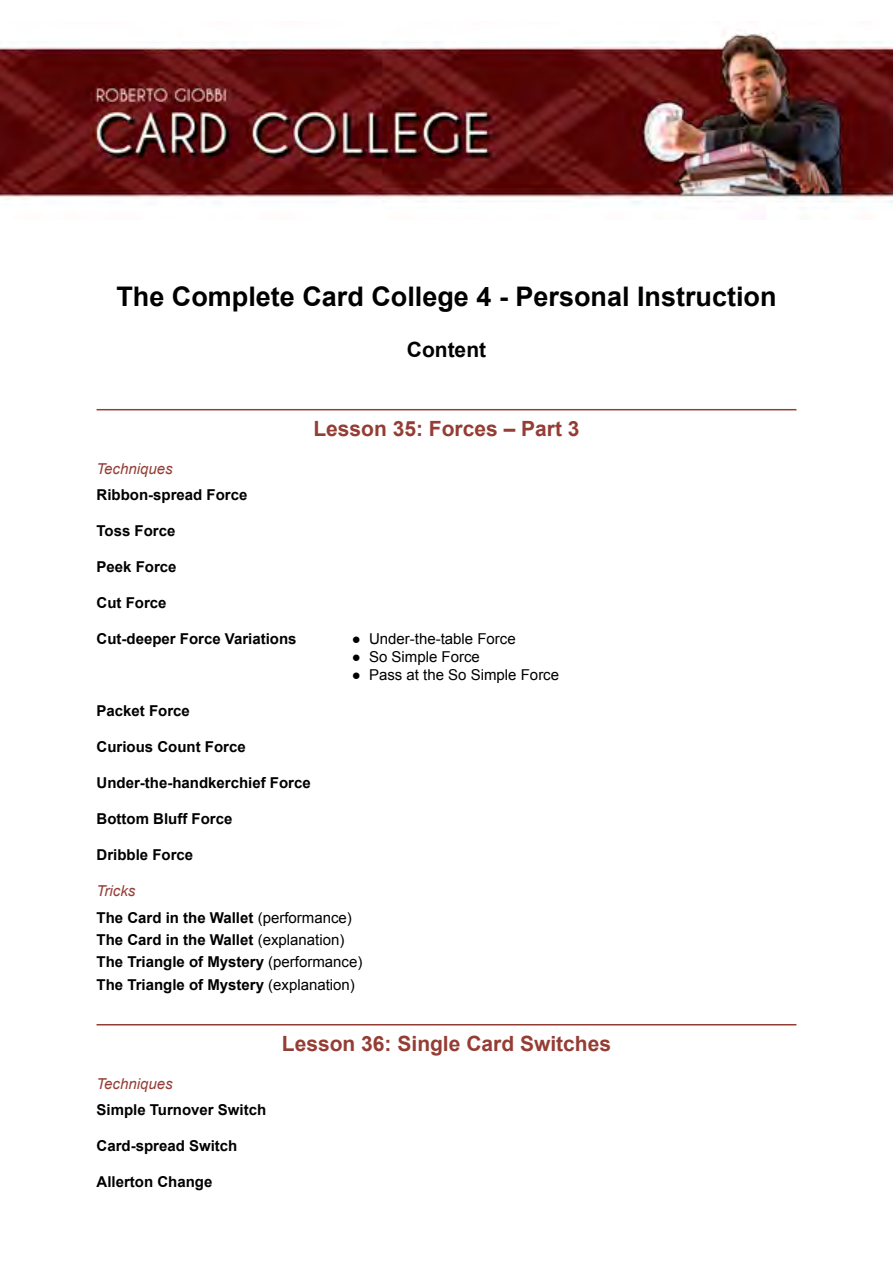
<style>
.page{position:relative;width:893px;height:1263px;background:#fff}
.page>*{position:absolute;margin:0;border:0;box-sizing:border-box;transform-origin:0 0}
.t1{font:700 27px "Arial";color:#000}
.t2{font:700 21px "Arial";color:#943d35}
.t3{font:700 21px "Arial";color:#000}
.t4{font:700 15px/22.2px "Arial";color:#000}
.t5{font:15px "Arial";color:#000}
.t6{font:italic 15px "Arial";color:#943d35}
.s1{font-weight:700}
.s2{font-weight:400;font-style:italic;color:#943d35}
.s3{font-weight:400}
</style>
<div class="page">
<img style="left:0;top:31px;width:893px;height:188px">
<hr style="left:97px;top:1024px;width:699px;height:1px;background:#943d35">
<hr style="left:97px;top:409px;width:699px;height:1px;background:#943d35">
<h1 class="t1" style="left:116px;top:279px;width:662px">The Complete Card College 4 - Personal Instruction</h1>
<h2 class="t3" style="left:407px;top:335px;width:81px">Content</h2>
<h2 class="t2" style="left:313px;top:415px;width:268px">Lesson 35: Forces – Part 3</h2>
<p class="t6" style="left:97px;top:459px;width:78px">Techniques</p>
<p class="t4" style="left:97px;top:484px;width:152px">Ribbon-spread Force</p>
<p class="t4" style="left:97px;top:520px;width:80px">Toss Force</p>
<p class="t4" style="left:97px;top:556px;width:82px">Peek Force</p>
<p class="t4" style="left:97px;top:592px;width:72px">Cut Force</p>
<p class="t4" style="left:97px;top:628px;width:202px">Cut-deeper Force Variations</p>
<p class="t5" style="left:352px;top:629px;width:166px"><span class="s1">●</span> Under-the-table Force</p>
<p class="t5" style="left:352px;top:647px;width:130px"><span class="s1">●</span> So Simple Force</p>
<p class="t5" style="left:352px;top:665px;width:209px"><span class="s1">●</span> Pass at the So Simple Force</p>
<p class="t4" style="left:97px;top:700px;width:95px">Packet Force</p>
<p class="t4" style="left:97px;top:736px;width:151px">Curious Count Force</p>
<p class="t4" style="left:97px;top:772px;width:216px">Under-the-handkerchief Force</p>
<p class="t4" style="left:97px;top:808px;width:137px">Bottom Bluff Force</p>
<p class="t4" style="left:97px;top:844px;width:98px">Dribble Force</p>
<p class="t4" style="left:97px;top:878px;width:257px;line-height:26.5px"><span class="s2">Tricks<br></span>The Card in the Wallet <span class="s3">(performance)</span></p>
<p class="t4" style="left:97px;top:929px;width:267px">The Card in the Wallet <span class="s3">(explanation)<br></span>The Triangle of Mystery <span class="s3">(performance)<br></span>The Triangle of Mystery <span class="s3">(explanation)</span></p>
<p class="t6" style="left:97px;top:1073px;width:78px">Techniques</p>
<p class="t4" style="left:97px;top:1099px;width:171px">Simple Turnover Switch</p>
<p class="t4" style="left:97px;top:1135px;width:142px">Card-spread Switch</p>
<p class="t4" style="left:97px;top:1171px;width:117px">Allerton Change</p>
<h2 class="t2" style="left:282px;top:1029px;width:331px">Lesson 36: Single Card Switches</h2>
</div>
